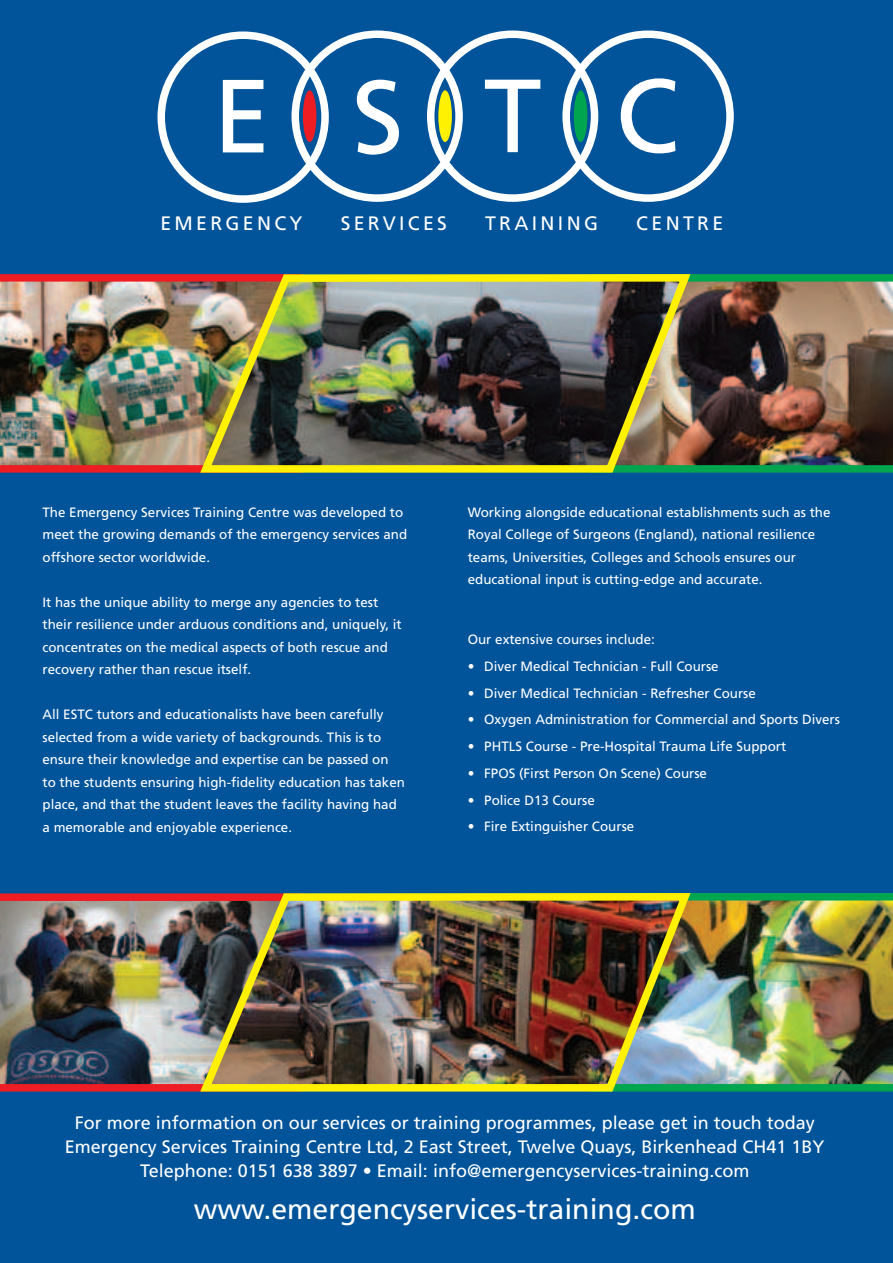
<style>
.page{position:relative;width:893px;height:1263px;background:#01549a}
.page>*{position:absolute;margin:0;border:0;box-sizing:border-box;transform-origin:0 0}
.t1{font:28.5px "Frutiger";color:#fff}
.t2{font:19.5px "Frutiger";letter-spacing:.17em;color:#fff}
.t3{font:18px/24px "Frutiger";color:#fff;text-align:center}
.t4{font:13.5px/22.5px "Frutiger";color:#fff}
</style>
<div class="page">
<div style="left:157px;top:31px;width:172px;height:172px;border:8px solid #fff;border-radius:50%"></div>
<div style="left:291px;top:31px;width:172px;height:171px;border:8px solid #fff;border-radius:50%"></div>
<div style="left:427px;top:31px;width:171px;height:171px;border:8px solid #fff;border-radius:50%"></div>
<div style="left:562px;top:31px;width:172px;height:171px;border:8px solid #fff;border-radius:50%"></div>
<div style="left:303px;top:90px;width:13px;height:52px;background:#ee1d23;border-radius:50%"></div>
<div style="left:438px;top:90px;width:14px;height:52px;background:#fff101;border-radius:50%"></div>
<div style="left:574px;top:90px;width:13px;height:52px;background:#00a54f;border-radius:50%"></div>
<svg style="left:223px;top:80px;width:40px;height:72px"></svg>
<svg style="left:357px;top:80px;width:42px;height:75px"></svg>
<svg style="left:485px;top:80px;width:55px;height:72px"></svg>
<svg style="left:621px;top:78px;width:54px;height:75px"></svg>
<img style="left:696px;top:274px;width:197px;height:199px">
<img style="left:0;top:274px;width:195px;height:199px">
<img style="left:195px;top:274px;width:501px;height:199px">
<img style="left:696px;top:893px;width:197px;height:198px">
<img style="left:0;top:893px;width:195px;height:198px">
<img style="left:195px;top:893px;width:501px;height:199px">
<h2 class="t2" style="left:160px;top:212px;width:144px">EMERGENCY</h2>
<h2 class="t2" style="left:341px;top:212px;width:108px">SERVICES</h2>
<h2 class="t2" style="left:485px;top:212px;width:114px">TRAINING</h2>
<h2 class="t2" style="left:636px;top:212px;width:88px">CENTRE</h2>
<p class="t4" style="left:43px;top:502px;width:366px">The Emergency Services Training Centre was developed to meet the growing demands of the emergency services and offshore sector worldwide.</p>
<p class="t4" style="left:43px;top:592px;width:361px">It has the unique ability to merge any agencies to test their resilience under arduous conditions and, uniquely, it concentrates on the medical aspects of both rescue and recovery rather than rescue itself.</p>
<p class="t4" style="left:43px;top:704px;width:364px">All ESTC tutors and educationalists have been carefully selected from a wide variety of backgrounds. This is to ensure their knowledge and expertise can be passed on to the students ensuring high-fidelity education has taken place, and that the student leaves the facility having had a memorable and enjoyable experience.</p>
<p class="t4" style="left:468px;top:502px;width:364px">Working alongside educational establishments such as the Royal College of Surgeons (England), national resilience teams, Universities, Colleges and Schools ensures our educational input is cutting-edge and accurate.</p>
<p class="t4" style="left:468px;top:629px;width:189px">Our extensive courses include:</p>
<p class="t4" style="left:468px;top:655px;width:252px">• Diver Medical Technician - Full Course</p>
<p class="t4" style="left:468px;top:681px;width:290px">• Diver Medical Technician - Refresher Course</p>
<p class="t4" style="left:468px;top:708px;width:374px">• Oxygen Administration for Commercial and Sports Divers</p>
<p class="t4" style="left:468px;top:735px;width:320px">• PHTLS Course - Pre-Hospital Trauma Life Support</p>
<p class="t4" style="left:468px;top:762px;width:241px">• FPOS (First Person On Scene) Course</p>
<p class="t4" style="left:468px;top:788px;width:129px">• Police D13 Course</p>
<p class="t4" style="left:468px;top:815px;width:168px">• Fire Extinguisher Course</p>
<p class="t3" style="left:65px;top:1111px;width:761px">For more information on our services or training programmes, please get in touch today<br>Emergency Services Training Centre Ltd, 2 East Street, Twelve Quays, Birkenhead CH41 1BY<br>Telephone: 0151 638 3897 • Email: info@emergencyservices-training.com</p>
<h1 class="t1" style="left:194px;top:1198px;width:503px">www.emergencyservices-training.com</h1>
</div>
